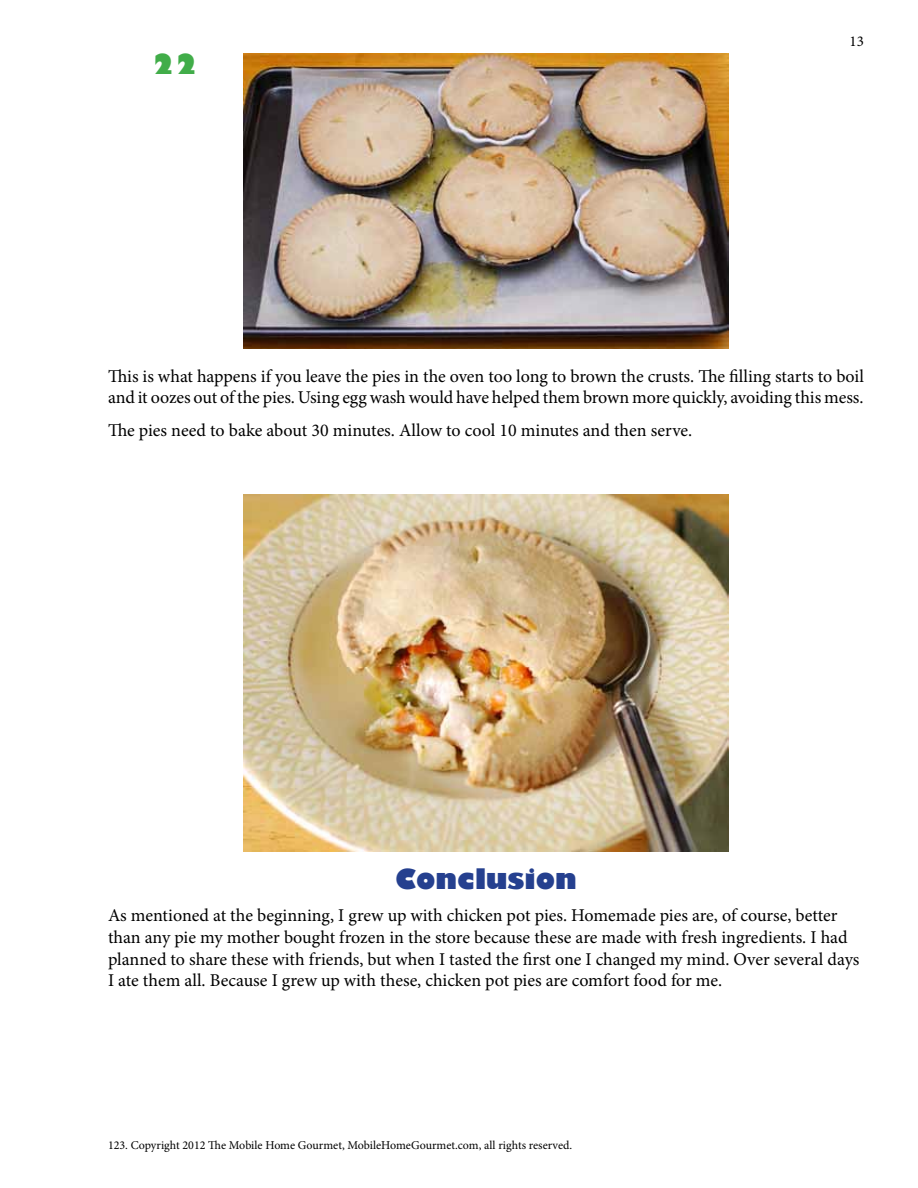
<style>
.page{position:relative;width:918px;height:1188px;background:#fff}
.page>*{position:absolute;margin:0;border:0;box-sizing:border-box;transform-origin:0 0}
.t1{font:800 27px "Gill Sans";color:#25408f}
.t2{font:800 27px "Gill Sans";color:#41ad49}
.t3{font:18px/21.6px "Minion Pro";letter-spacing:-.005em;color:#000}
.t4{font:15px "Minion Pro";color:#000}
.t5{font:12px "Minion Pro";color:#000}
</style>
<div class="page">
<img style="left:243px;top:54px;width:486px;height:295px">
<img style="left:243px;top:494px;width:486px;height:357px">
<h1 class="t2" style="left:152px;top:48px;width:48px">22</h1>
<p class="t4" style="left:850px;top:32px;width:16px">13</p>
<p class="t3" style="left:108px;top:365px;width:758px">This is what happens if you leave the pies in the oven too long to brown the crusts. The filling starts to boil and it oozes out of the pies. Using egg wash would have helped them brown more quickly, avoiding this mess.</p>
<p class="t3" style="left:108px;top:419px;width:586px">The pies need to bake about 30 minutes. Allow to cool 10 minutes and then serve.</p>
<h1 class="t1" style="left:395px;top:862px;width:183px">Conclusion</h1>
<p class="t3" style="left:108px;top:905px;width:753px">As mentioned at the beginning, I grew up with chicken pot pies. Homemade pies are, of course, better than any pie my mother bought frozen in the store because these are made with fresh ingredients. I had planned to share these with friends, but when I tasted the first one I changed my mind. Over several days I ate them all. Because I grew up with these, chicken pot pies are comfort food for me.</p>
<p class="t5" style="left:108px;top:1138px;width:466px">123. Copyright 2012 The Mobile Home Gourmet, MobileHomeGourmet.com, all rights reserved.</p>
</div>
